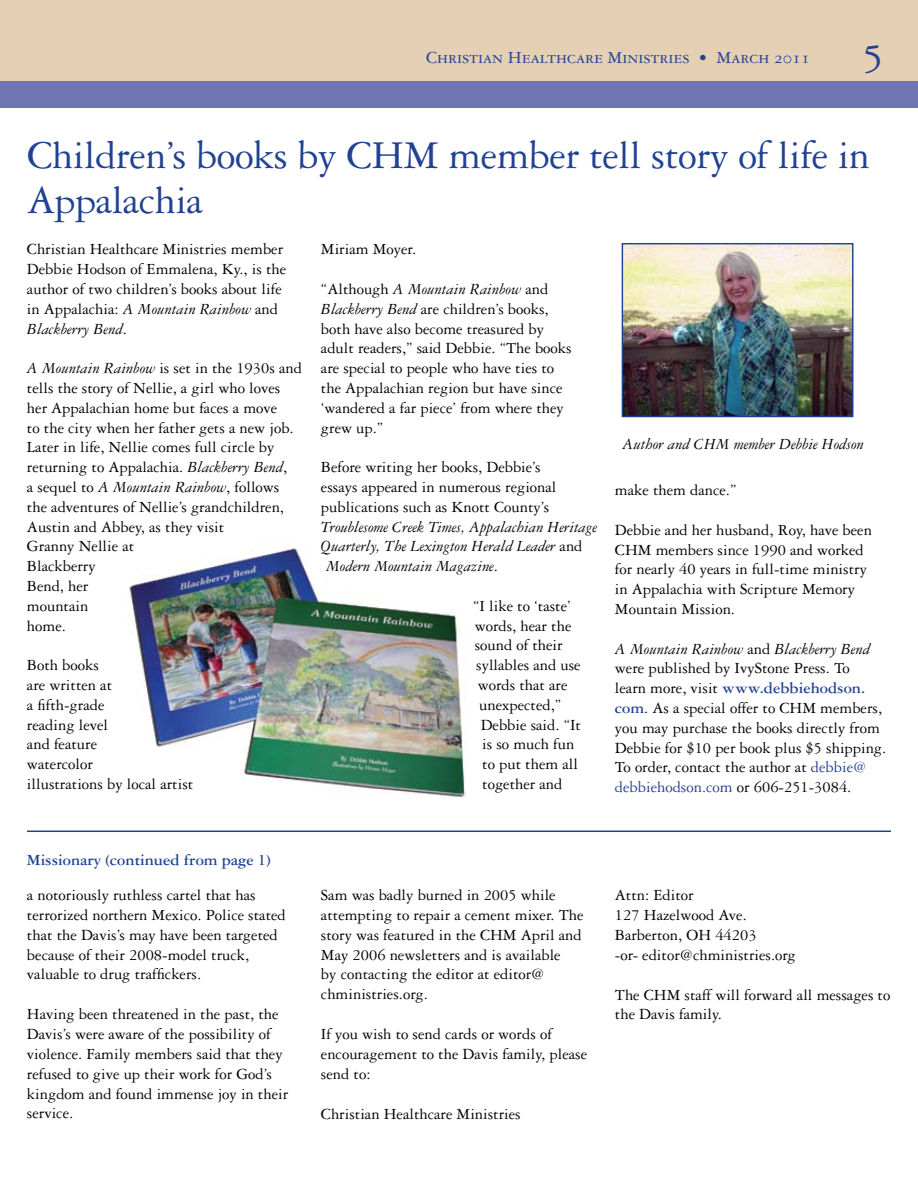
<style>
.page{position:relative;width:918px;height:1188px;background:#fff}
.page>*{position:absolute;margin:0;border:0;box-sizing:border-box;transform-origin:0 0}
.t1{font:45px "Garamond Three SC";color:#214292}
.t2{font:42px/45px "Garamond Three";letter-spacing:-.01em;color:#214292}
.t3{font:18px "Garamond Three SC";color:#214292}
.t4{font:16.5px/19.8px "Garamond Three";color:#000}
.t5{font:italic 16.5px "Garamond Three";color:#000}
.t6{font:700 16.5px "Garamond Three";color:#214292}
.s1{font-style:italic}
.s2{font-style:normal}
.s3{font-weight:700;color:#214292}
.s4{color:#214292}
</style>
<div class="page">
<div style="left:0;top:0;width:918px;height:81px;background:#e5d0b5"></div>
<div style="left:0;top:81px;width:918px;height:27px;background:#6f76b3"></div>
<img style="left:129px;top:542px;width:337px;height:256px">
<hr style="left:27px;top:831px;width:864px;height:1px;background:#214292">
<img style="left:624px;top:245px;width:228px;height:170px">
<div style="left:622px;top:243px;width:232px;height:174px;border:1px solid #214292"></div>
<p class="t3" style="left:426px;top:48px;width:385px">Christian Healthcare Ministries • March 2011</p>
<h1 class="t1" style="left:862px;top:26px;width:24px">5</h1>
<h2 class="t2" style="left:27px;top:132px;width:844px">Children’s books by CHM member tell story of life in<br>Appalachia</h2>
<p class="t4" style="left:27px;top:239px;width:261px">Christian Healthcare Ministries member Debbie Hodson of Emmalena, Ky., is the author of two children’s books about life in Appalachia: <span class="s1">A Mountain Rainbow</span> and <span class="s1">Blackberry Bend</span>.</p>
<p class="t4" style="left:27px;top:358px;width:276px"><span class="s1">A Mountain Rainbow</span> is set in the 1930s and tells the story of Nellie, a girl who loves her Appalachian home but faces a move<br>to the city when her father gets a new job.<br>Later in life, Nellie comes full circle by returning to Appalachia. <span class="s1">Blackberry Bend</span>,<br>a sequel to <span class="s1">A Mountain Rainbow</span>, follows the adventures of Nellie’s grandchildren,<br>Austin and Abbey, as they visit<br>Granny Nellie at<br>Blackberry<br>Bend, her<br>mountain<br>home.</p>
<p class="t4" style="left:27px;top:655px;width:168px">Both books<br>are written at<br>a fifth-grade<br>reading level<br>and feature<br>watercolor<br>illustrations by local artist</p>
<p class="t4" style="left:321px;top:239px;width:97px">Miriam Moyer.</p>
<p class="t4" style="left:321px;top:279px;width:252px">“Although <span class="s1">A Mountain Rainbow</span> and <span class="s1">Blackberry Bend</span> are children’s books, both have also become treasured by adult readers,” said Debbie. “The books are special to people who have ties to the Appalachian region but have since ‘wandered a far piece’ from where they grew up.”</p>
<p class="t4" style="left:321px;top:457px;width:237px">Before writing her books, Debbie’s essays appeared in numerous regional publications such as Knott County’s</p>
<p class="t5" style="left:321px;top:518px;width:277px">Troublesome Creek Times, Appalachian Heritage</p>
<p class="t5" style="left:321px;top:538px;width:263px">Quarterly, The Lexington Herald Leader <span class="s2">and</span></p>
<p class="t5" style="left:326px;top:557px;width:173px">Modern Mountain Magazine<span class="s2">.</span></p>
<p class="t4" style="left:473px;top:596px;width:99px">“I like to ‘taste’</p>
<p class="t4" style="left:475px;top:616px;width:98px">words, hear the</p>
<p class="t4" style="left:475px;top:635px;width:89px">sound of their</p>
<p class="t4" style="left:476px;top:655px;width:106px">syllables and use</p>
<p class="t4" style="left:478px;top:675px;width:91px">words that are</p>
<p class="t4" style="left:479px;top:695px;width:84px">unexpected,”</p>
<p class="t4" style="left:481px;top:715px;width:102px">Debbie said. “It</p>
<p class="t4" style="left:482px;top:734px;width:94px">is so much fun</p>
<p class="t4" style="left:482px;top:754px;width:97px">to put them all</p>
<p class="t4" style="left:482px;top:774px;width:82px">together and</p>
<p class="t5" style="left:622px;top:435px;width:243px">Author and CHM member Debbie Hodson</p>
<p class="t4" style="left:615px;top:480px;width:123px">make them dance.”</p>
<p class="t4" style="left:615px;top:520px;width:258px">Debbie and her husband, Roy, have been CHM members since 1990 and worked for nearly 40 years in full-time ministry in Appalachia with Scripture Memory Mountain Mission.</p>
<p class="t4" style="left:615px;top:639px;width:273px"><span class="s1">A Mountain Rainbow</span> and <span class="s1">Blackberry Bend </span>were published by IvyStone Press. To<br>learn more, visit <span class="s3">www.debbiehodson. com</span>. As a special offer to CHM members, you may purchase the books directly from Debbie for $10 per book plus $5 shipping.<br>To order, contact the author at <span class="s4">debbie@ debbiehodson.com</span> or 606-251-3084.</p>
<p class="t6" style="left:27px;top:851px;width:245px">Missionary (continued from page 1)</p>
<p class="t4" style="left:27px;top:885px;width:260px">a notoriously ruthless cartel that has terrorized northern Mexico. Police stated that the Davis’s may have been targeted because of their 2008-model truck, valuable to drug traffickers.</p>
<p class="t4" style="left:27px;top:1004px;width:263px">Having been threatened in the past, the Davis’s were aware of the possibility of violence. Family members said that they refused to give up their work for God’s kingdom and found immense joy in their service.</p>
<p class="t4" style="left:321px;top:885px;width:264px">Sam was badly burned in 2005 while attempting to repair a cement mixer. The story was featured in the CHM April and May 2006 newsletters and is available<br>by contacting the editor at editor@ chministries.org.</p>
<p class="t4" style="left:321px;top:1024px;width:268px">If you wish to send cards or words of encouragement to the Davis family, please send to:</p>
<p class="t4" style="left:321px;top:1104px;width:201px">Christian Healthcare Ministries</p>
<p class="t4" style="left:615px;top:885px;width:182px">Attn: Editor<br>127 Hazelwood Ave.<br>Barberton, OH 44203<br>-or- editor@chministries.org</p>
<p class="t4" style="left:615px;top:985px;width:277px">The CHM staff will forward all messages to the Davis family.</p>
</div>
